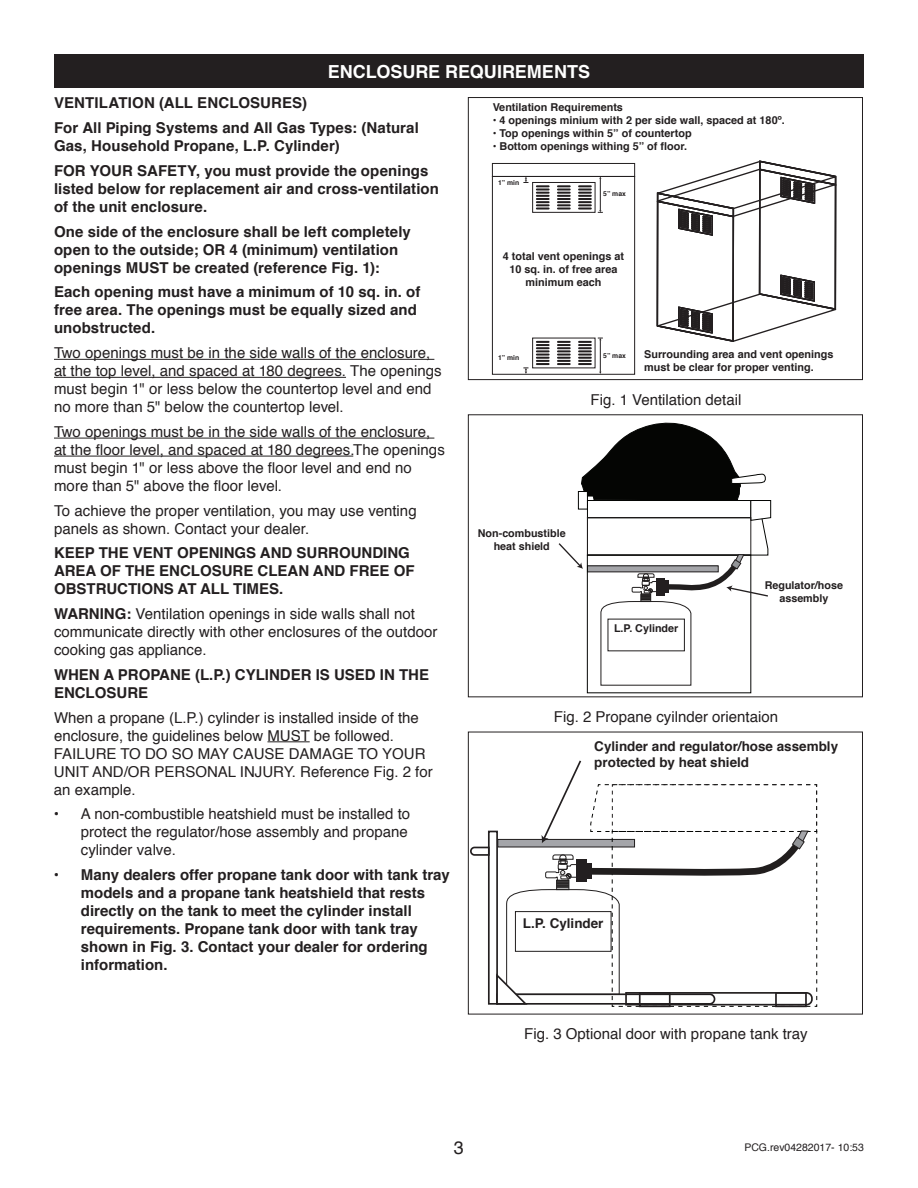
<style>
.page{position:relative;width:918px;height:1188px;background:#fff}
.page>*{position:absolute;margin:0;border:0;box-sizing:border-box;transform-origin:0 0}
.t1{font:700 18px "Helvetica";color:#fff}
.t2{font:18px "Helvetica";color:#231f20}
.t3{font:15px/18px "Helvetica";color:#231f20}
.t4{font:700 15px/18px "Helvetica";color:#231f20}
.t5{font:700 13.5px/16.2px "Helvetica";color:#231f20}
.t6{font:700 10.8px/13px "Helvetica";color:#231f20;text-align:center}
.t7{font:10.5px "Helvetica";color:#231f20}
.t8{font:700 6.75px "Helvetica";color:#231f20}
.s1{font-weight:700}
</style>
<div class="page">
<div style="left:54px;top:54px;width:810px;height:34px;background:#231f20"></div>
<hr style="left:54px;top:359px;width:380px;height:1px;background:#231f20">
<hr style="left:54px;top:377px;width:292px;height:1px;background:#231f20">
<hr style="left:54px;top:438px;width:380px;height:1px;background:#231f20">
<hr style="left:54px;top:456px;width:299px;height:1px;background:#231f20">
<hr style="left:267px;top:741px;width:43px;height:1px;background:#231f20">
<div style="left:492px;top:176px;width:143px;height:199px;border:1px solid #231f20"></div>
<div style="left:492px;top:163px;width:143px;height:14px;border:1px solid #231f20"></div>
<div style="left:532px;top:182px;width:63px;height:31px;border:1px solid #231f20"></div>
<svg style="left:537px;top:185px;width:12px;height:25px"></svg>
<svg style="left:558px;top:185px;width:12px;height:25px"></svg>
<svg style="left:579px;top:185px;width:12px;height:25px"></svg>
<svg style="left:537px;top:341px;width:12px;height:24px"></svg>
<svg style="left:558px;top:341px;width:12px;height:24px"></svg>
<svg style="left:579px;top:341px;width:12px;height:24px"></svg>
<svg style="left:523px;top:176px;width:5px;height:7px"></svg>
<svg style="left:523px;top:368px;width:5px;height:6px"></svg>
<hr style="left:600px;top:178px;width:1px;height:33px;background:#231f20">
<svg style="left:598px;top:210px;width:5px;height:3px"></svg>
<hr style="left:600px;top:340px;width:1px;height:32px;background:#231f20">
<svg style="left:656px;top:160px;width:181px;height:182px"></svg>
<div style="left:468px;top:97px;width:395px;height:283px;border:1px solid #231f20"></div>
<svg style="left:558px;top:422px;width:213px;height:264px"></svg>
<div style="left:468px;top:414px;width:395px;height:283px;border:1px solid #231f20"></div>
<svg style="left:470px;top:760px;width:348px;height:247px"></svg>
<div style="left:775px;top:992px;width:32px;height:15px;border:2px solid #231f20"></div>
<div style="left:639px;top:992px;width:32px;height:15px;border:2px solid #231f20"></div>
<div style="left:468px;top:732px;width:395px;height:282px;border:1px solid #231f20"></div>
<p class="t1" style="left:328px;top:57px;width:264px">ENCLOSURE REQUIREMENTS</p>
<p class="t4" style="left:54px;top:91px;width:366px;line-height:24.8px">VENTILATION (ALL ENCLOSURES)<br>For All Piping Systems and All Gas Types: (Natural</p>
<p class="t4" style="left:54px;top:134px;width:376px;line-height:24.8px">Gas, Household Propane, L.P. Cylinder)<br>FOR YOUR SAFETY, you must provide the openings</p>
<p class="t4" style="left:54px;top:180px;width:387px">listed below for replacement air and cross-ventilation of the unit enclosure.</p>
<p class="t4" style="left:54px;top:223px;width:358px">One side of the enclosure shall be left completely open to the outside; OR 4 (minimum) ventilation openings MUST be created (reference Fig. 1):</p>
<p class="t4" style="left:54px;top:283px;width:368px">Each opening must have a minimum of 10 sq. in. of free area. The openings must be equally sized and unobstructed.</p>
<p class="t3" style="left:54px;top:344px;width:389px">Two openings must be in the side walls of the enclosure, at the top level, and spaced at 180 degrees. The openings must begin 1" or less below the countertop level and end no more than 5" below the countertop level.</p>
<p class="t3" style="left:54px;top:423px;width:392px">Two openings must be in the side walls of the enclosure, at the floor level, and spaced at 180 degrees.The openings must begin 1" or less above the floor level and end no more than 5" above the floor level.</p>
<p class="t3" style="left:54px;top:502px;width:364px">To achieve the proper ventilation, you may use venting panels as shown. Contact your dealer.</p>
<p class="t4" style="left:54px;top:544px;width:362px">KEEP THE VENT OPENINGS AND SURROUNDING<br>AREA OF THE ENCLOSURE CLEAN AND FREE OF<br>OBSTRUCTIONS AT ALL TIMES.</p>
<p class="t3" style="left:54px;top:605px;width:385px"><span class="s1">WARNING:</span> Ventilation openings in side walls shall not communicate directly with other enclosures of the outdoor cooking gas appliance.</p>
<p class="t4" style="left:54px;top:666px;width:377px">WHEN A PROPANE (L.P.) CYLINDER IS USED IN THE<br>ENCLOSURE</p>
<p class="t3" style="left:54px;top:709px;width:380px">When a propane (L.P.) cylinder is installed inside of the enclosure, the guidelines below MUST be followed.<br>FAILURE TO DO SO MAY CAUSE DAMAGE TO YOUR UNIT AND/OR PERSONAL INJURY. Reference Fig. 2 for an example.</p>
<p class="t3" style="left:81px;top:806px;width:331px;text-indent:-27px">• A non-combustible heatshield must be installed to protect the regulator/hose assembly and propane cylinder valve.</p>
<p class="t4" style="left:81px;top:866px;width:370px;text-indent:-27px">• Many dealers offer propane tank door with tank tray models and a propane tank heatshield that rests directly on the tank to meet the cylinder install requirements. Propane tank door with tank tray shown in Fig. 3. Contact your dealer for ordering information.</p>
<p class="t6" style="left:493px;top:101px;width:132px">Ventilation Requirements</p>
<p class="t6" style="left:493px;top:114px;width:294px">• 4 openings minium with 2 per side wall, spaced at 180º.</p>
<p class="t6" style="left:493px;top:127px;width:201px">• Top openings within 5” of countertop</p>
<p class="t6" style="left:493px;top:140px;width:196px">• Bottom openings withing 5” of floor.</p>
<p class="t8" style="left:498px;top:177px;width:23px">1” min</p>
<p class="t8" style="left:603px;top:188px;width:24px">5” max</p>
<p class="t6" style="left:503px;top:250px;width:123px">4 total vent openings at<br>10 sq. in. of free area minimum each</p>
<p class="t6" style="left:644px;top:348px;width:191px;text-align:left">Surrounding area and vent openings must be clear for proper venting.</p>
<p class="t8" style="left:498px;top:352px;width:23px">1” min</p>
<p class="t8" style="left:603px;top:351px;width:24px">5” max</p>
<p class="t3" style="left:591px;top:391px;width:152px">Fig. 1 Ventilation detail</p>
<p class="t6" style="left:478px;top:526px;width:89px">Non-combustible heat shield</p>
<p class="t6" style="left:765px;top:579px;width:80px">Regulator/hose assembly</p>
<p class="t6" style="left:614px;top:622px;width:66px">L.P. Cylinder</p>
<p class="t3" style="left:554px;top:708px;width:226px">Fig. 2 Propane cyilnder orientaion</p>
<p class="t5" style="left:594px;top:738px;width:245px">Cylinder and regulator/hose assembly protected by heat shield</p>
<p class="t5" style="left:523px;top:915px;width:82px">L.P. Cylinder</p>
<p class="t2" style="left:454px;top:1134px;width:12px">3</p>
<p class="t3" style="left:524px;top:1025px;width:285px">Fig. 3 Optional door with propane tank tray</p>
<p class="t7" style="left:744px;top:1140px;width:121px">PCG.rev04282017- 10:53</p>
</div>
